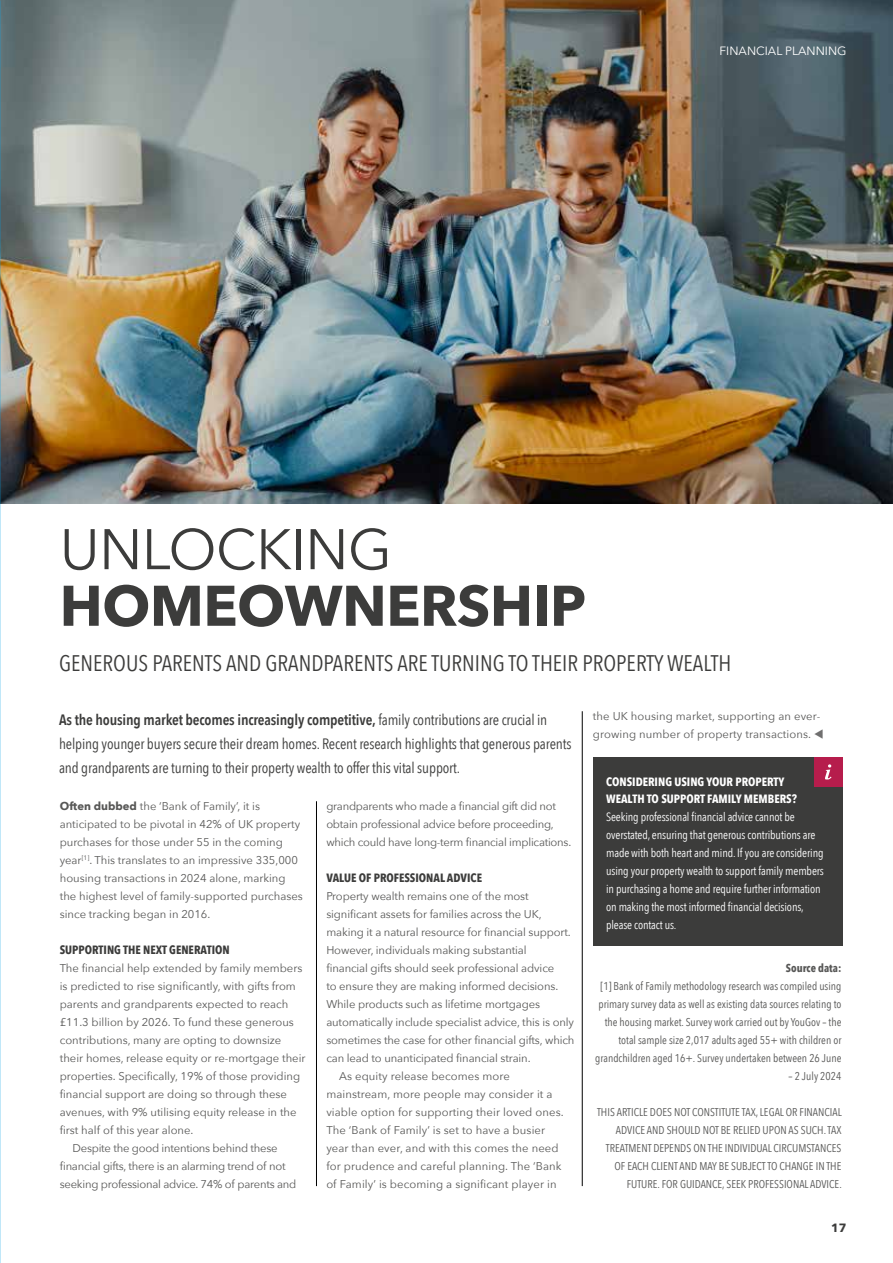
<style>
.page{position:relative;width:893px;height:1263px;background:#fff}
.page>*{position:absolute;margin:0;border:0;box-sizing:border-box;transform-origin:0 0}
.t1{font:700 56.55px "Avenir Next";letter-spacing:-.01em;color:#3c3c3b}
.t2{font:56.55px "Avenir Next";letter-spacing:-.01em;color:#3c3c3b}
.t3{font:22.5px "Avenir Next Condensed";color:#3c3c3b}
.t4{font:15px/24px "Avenir Next Condensed";letter-spacing:-.01em;color:#3c3c3b}
.t5{font:12px/18px "Avenir Next Condensed";letter-spacing:-.01em;color:#fff}
.t6{font:700 12px/16.5px "Avenir Next Condensed";color:#fff}
.t7{font:700 12px "Avenir Next Condensed";color:#3c3c3b}
.t8{font:12px "Avenir Next";color:#fff}
.t9{font:700 12px "Avenir Next";color:#3c3c3b}
.t10{font:11.25px/18px "Avenir Next";color:#575756}
.t11{font:11.25px/18px "Avenir Next Condensed";color:#575756;text-align:right}
.t12{font:11.25px/18px "Avenir Next";letter-spacing:-.02em;color:#575756}
.t13{font:700 11.25px "Avenir Next Condensed";color:#575756}
.s1{font-weight:600}
.s2{font-weight:700}
.s3{color:#706f6f}
</style>
<div class="page">
<img style="left:1px;top:0;width:892px;height:504px">
<img style="left:0;top:0;width:1px;height:1263px">
<div style="left:593px;top:757px;width:249px;height:189px;background:#3c3c3b"></div>
<div style="left:814px;top:757px;width:28px;height:30px;background:#b61d4c"></div>
<svg style="left:825px;top:764px;width:6px;height:15px"></svg>
<hr style="left:582px;top:711px;width:1px;height:475px;background:#000">
<hr style="left:316px;top:801px;width:1px;height:385px;background:#000">
<p class="t8" style="left:720px;top:40px;width:129px">FINANCIAL PLANNING</p>
<h1 class="t2" style="left:60px;top:502px;width:334px">UNLOCKING</h1>
<h1 class="t1" style="left:60px;top:569px;width:528px">HOMEOWNERSHIP</h1>
<h2 class="t3" style="left:59px;top:649px;width:674px">GENEROUS PARENTS AND GRANDPARENTS ARE TURNING TO THEIR PROPERTY WEALTH</h2>
<p class="t4" style="left:59px;top:708px;width:514px"><span class="s1">As the housing market becomes increasingly competitive,</span> family contributions are crucial in helping younger buyers secure their dream homes. Recent research highlights that generous parents and grandparents are turning to their property wealth to offer this vital support.</p>
<p class="t10" style="left:60px;top:797px;width:245px"><span class="s2">Often dubbed</span> the ‘Bank of Family’, it is anticipated to be pivotal in 42% of UK property purchases for those under 55 in the coming year<sup>[1]</sup>. This translates to an impressive 335,000 housing transactions in 2024 alone, marking the highest level of family-supported purchases since tracking began in 2016.</p>
<p class="t7" style="left:60px;top:942px;width:172px">SUPPORTING THE NEXT GENERATION</p>
<p class="t10" style="left:60px;top:959px;width:244px">The financial help extended by family members</p>
<p class="t10" style="left:60px;top:977px;width:238px">is predicted to rise significantly, with gifts from</p>
<p class="t10" style="left:60px;top:995px;width:230px">parents and grandparents expected to reach</p>
<p class="t10" style="left:60px;top:1013px;width:236px">£11.3 billion by 2026. To fund these generous</p>
<p class="t10" style="left:60px;top:1031px;width:223px">contributions, many are opting to downsize</p>
<p class="t10" style="left:60px;top:1049px;width:247px">their homes, release equity or re-mortgage their</p>
<p class="t10" style="left:60px;top:1067px;width:242px">properties. Specifically, 19% of those providing</p>
<p class="t10" style="left:60px;top:1085px;width:229px">financial support are doing so through these</p>
<p class="t10" style="left:60px;top:1103px;width:238px">avenues, with 9% utilising equity release in the</p>
<p class="t10" style="left:60px;top:1121px;width:135px">first half of this year alone.</p>
<p class="t12" style="left:73px;top:1139px;width:207px">Despite the good intentions behind these</p>
<p class="t12" style="left:60px;top:1157px;width:227px">financial gifts, there is an alarming trend of not</p>
<p class="t12" style="left:60px;top:1175px;width:238px">seeking professional advice. 74% of parents and</p>
<p class="t12" style="left:326px;top:797px;width:246px">grandparents who made a financial gift did not obtain professional advice before proceeding, which could have long-term financial implications.</p>
<p class="t7" style="left:326px;top:870px;width:157px">VALUE OF PROFESSIONAL ADVICE</p>
<p class="t10" style="left:326px;top:887px;width:204px">Property wealth remains one of the most</p>
<p class="t10" style="left:326px;top:905px;width:217px">significant assets for families across the UK,</p>
<p class="t10" style="left:326px;top:923px;width:246px">making it a natural resource for financial support.</p>
<p class="t10" style="left:326px;top:941px;width:202px">However, individuals making substantial</p>
<p class="t10" style="left:326px;top:959px;width:229px">financial gifts should seek professional advice</p>
<p class="t10" style="left:326px;top:977px;width:233px">to ensure they are making informed decisions.</p>
<p class="t10" style="left:326px;top:995px;width:215px">While products such as lifetime mortgages</p>
<p class="t10" style="left:326px;top:1013px;width:249px">automatically include specialist advice, this is only</p>
<p class="t10" style="left:326px;top:1031px;width:250px">sometimes the case for other financial gifts, which</p>
<p class="t10" style="left:326px;top:1049px;width:206px">can lead to unanticipated financial strain.</p>
<p class="t10" style="left:339px;top:1067px;width:172px">As equity release becomes more</p>
<p class="t10" style="left:326px;top:1085px;width:228px">mainstream, more people may consider it a</p>
<p class="t10" style="left:326px;top:1103px;width:239px">viable option for supporting their loved ones.</p>
<p class="t10" style="left:326px;top:1121px;width:220px">The ‘Bank of Family’ is set to have a busier</p>
<p class="t10" style="left:326px;top:1139px;width:234px">year than ever, and with this comes the need</p>
<p class="t10" style="left:326px;top:1157px;width:237px">for prudence and careful planning. The ‘Bank</p>
<p class="t10" style="left:326px;top:1175px;width:232px">of Family’ is becoming a significant player in</p>
<p class="t10" style="left:593px;top:707px;width:232px">the UK housing market, supporting an ever&shy;growing number of property transactions. <span class="s3">▼</span></p>
<p class="t6" style="left:606px;top:774px;width:192px">CONSIDERING USING YOUR PROPERTY<br>WEALTH TO SUPPORT FAMILY MEMBERS?</p>
<p class="t5" style="left:606px;top:808px;width:219px">Seeking professional financial advice cannot be overstated, ensuring that generous contributions are made with both heart and mind. If you are considering using your property wealth to support family members in purchasing a home and require further information on making the most informed financial decisions, please contact us.</p>
<p class="t13" style="left:786px;top:961px;width:57px">Source data:</p>
<p class="t11" style="left:595px;top:977px;width:248px">[1] Bank of Family methodology research was compiled using primary survey data as well as existing data sources relating to the housing market. Survey work carried out by YouGov – the total sample size 2,017 adults aged 55+ with children or grandchildren aged 16+. Survey undertaken between 26 June</p>
<p class="t11" style="left:789px;top:1067px;width:54px">– 2 July 2024</p>
<p class="t11" style="left:597px;top:1103px;width:246px">THIS ARTICLE DOES NOT CONSTITUTE TAX, LEGAL OR FINANCIAL ADVICE AND SHOULD NOT BE RELIED UPON AS SUCH. TAX TREATMENT DEPENDS ON THE INDIVIDUAL CIRCUMSTANCES OF EACH CLIENT AND MAY BE SUBJECT TO CHANGE IN THE FUTURE. FOR GUIDANCE, SEEK PROFESSIONAL ADVICE.</p>
<p class="t9" style="left:831px;top:1220px;width:17px">17</p>
</div>
